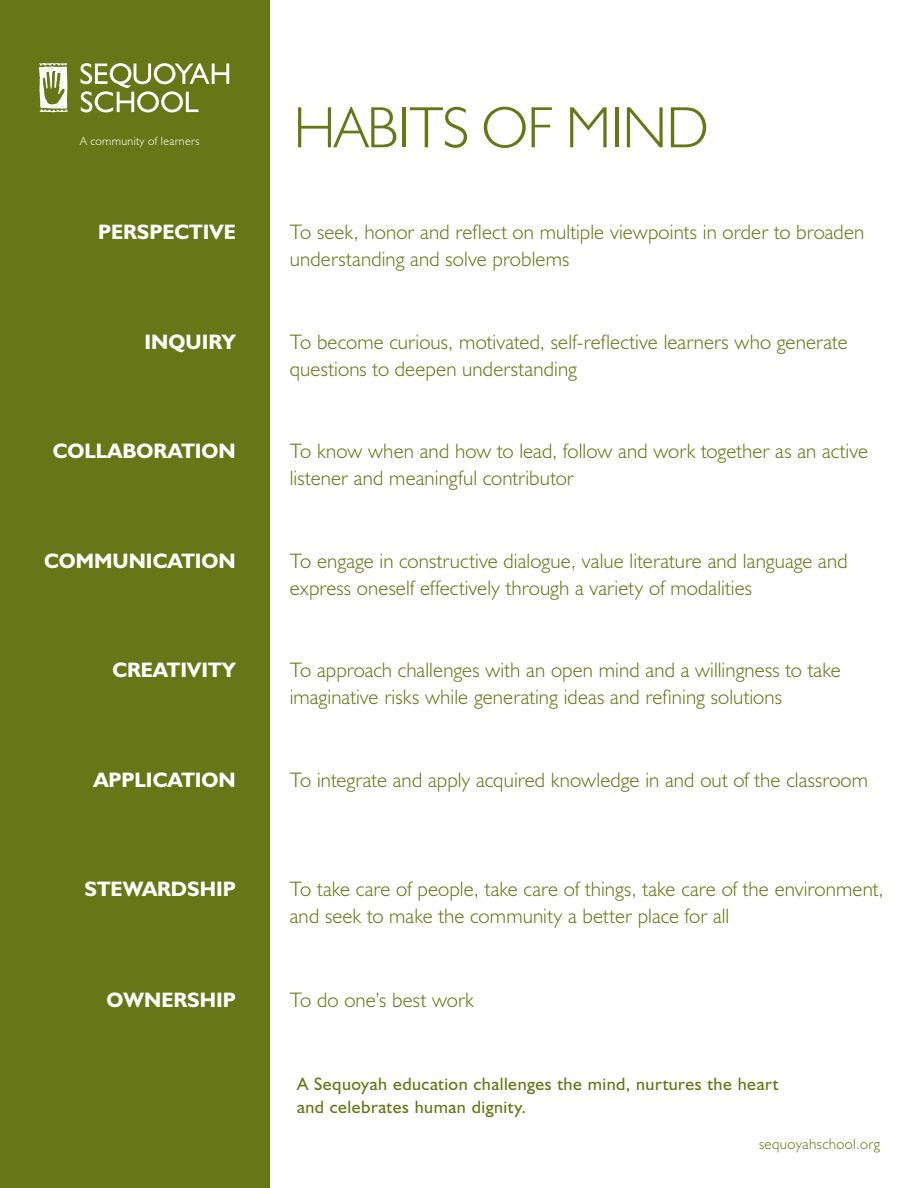
<style>
.page{position:relative;width:918px;height:1188px;background:#fff}
.page>*{position:absolute;margin:0;border:0;box-sizing:border-box;transform-origin:0 0}
.t1{font:300 58.5px "Humanist 521 BT";letter-spacing:-.02em;color:#677717}
.t2{font:300 21px/27px "Humanist 521 BT";letter-spacing:.005em;color:#677717}
.t3{font:700 21px "Humanist 521 BT";color:#fff}
.t4{font:18px/22.5px "Humanist 521 BT";letter-spacing:.025em;color:#677717}
.t5{font:300 15px "Humanist 521 BT";letter-spacing:.025em;color:#677717}
.t6{font:300 12px "Humanist 521 BT";letter-spacing:.025em;color:#fff}
</style>
<div class="page">
<div style="left:0;top:0;width:270px;height:1188px;background:#677717"></div>
<svg style="left:81px;top:63px;width:148px;height:49px"></svg>
<svg style="left:39px;top:63px;width:29px;height:50px"></svg>
<p class="t6" style="left:80px;top:134px;width:121px">A community of learners</p>
<h1 class="t1" style="left:293px;top:91px;width:417px">HABITS OF MIND</h1>
<p class="t3" style="left:98px;top:219px;width:139px">PERSPECTIVE</p>
<p class="t2" style="left:290px;top:218px;width:576px">To seek, honor and reflect on multiple viewpoints in order to broaden understanding and solve problems</p>
<p class="t3" style="left:145px;top:329px;width:93px">INQUIRY</p>
<p class="t2" style="left:290px;top:328px;width:560px">To become curious, motivated, self-reflective learners who generate questions to deepen understanding</p>
<p class="t3" style="left:53px;top:438px;width:184px">COLLABORATION</p>
<p class="t2" style="left:290px;top:437px;width:580px">To know when and how to lead, follow and work together as an active listener and meaningful contributor</p>
<p class="t3" style="left:44px;top:548px;width:193px">COMMUNICATION</p>
<p class="t2" style="left:290px;top:547px;width:560px">To engage in constructive dialogue, value literature and language and express oneself effectively through a variety of modalities</p>
<p class="t3" style="left:113px;top:657px;width:125px">CREATIVITY</p>
<p class="t2" style="left:290px;top:656px;width:553px">To approach challenges with an open mind and a willingness to take imaginative risks while generating ideas and refining solutions</p>
<p class="t3" style="left:93px;top:767px;width:144px">APPLICATION</p>
<p class="t2" style="left:290px;top:766px;width:580px">To integrate and apply acquired knowledge in and out of the classroom</p>
<p class="t3" style="left:85px;top:876px;width:153px">STEWARDSHIP</p>
<p class="t2" style="left:290px;top:875px;width:596px">To take care of people, take care of things, take care of the environment, and seek to make the community a better place for all</p>
<p class="t3" style="left:107px;top:987px;width:131px">OWNERSHIP</p>
<p class="t2" style="left:290px;top:986px;width:186px">To do one’s best work</p>
<p class="t4" style="left:297px;top:1072px;width:483px">A Sequoyah education challenges the mind, nurtures the heart and celebrates human dignity.</p>
<p class="t5" style="left:759px;top:1135px;width:123px">sequoyahschool.org</p>
</div>
